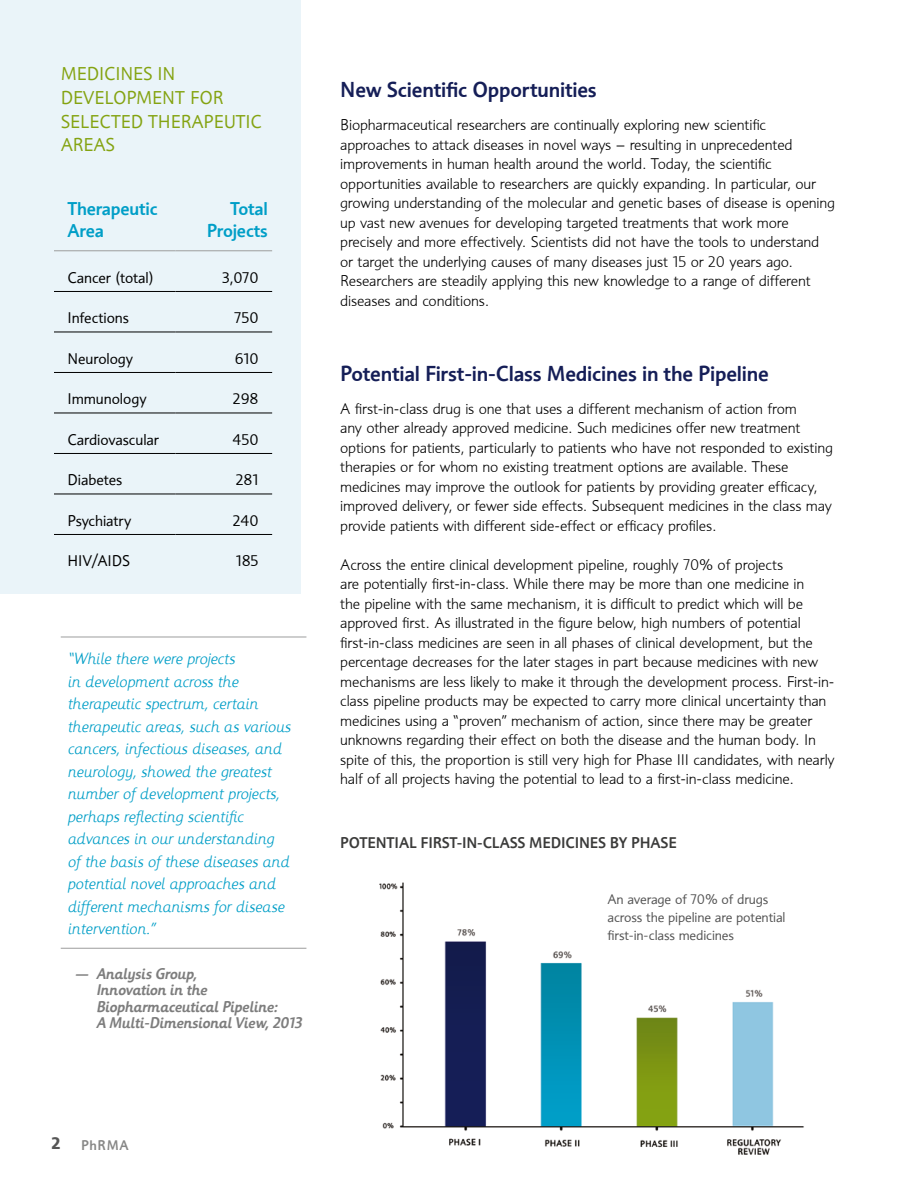
<style>
.page{position:relative;width:918px;height:1188px;background:#fff}
.page>*{position:absolute;margin:0;border:0;box-sizing:border-box;transform-origin:0 0}
.t1{font:500 21px "Informa";letter-spacing:-.01em;color:#151e57}
.t2{font:18px/24px "Informa";letter-spacing:-.01em;color:#84a311}
.t3{font:500 18px/22.5px "Informa";letter-spacing:-.01em;color:#009ec7}
.t4{font:italic 300 15.75px/22.5px "Informa";letter-spacing:-.01em;color:#009ec7}
.t5{font:300 15px/19.5px "Informa";letter-spacing:-.01em;color:#000}
.t6{font:15px "Informa";letter-spacing:-.005em;color:#000}
.t7{font:italic 500 15px/16.5px "Informa";letter-spacing:-.01em;color:#7d7d7d}
.t8{font:500 15px "Informa";letter-spacing:-.01em;color:#3b3b3a}
.t9{font:13.5px/18px "Informa";letter-spacing:-.01em;color:#565656}
.t10{font:500 13.5px "Informa";letter-spacing:.05em;color:#878786}
.s1{font-weight:700;font-size:16.5px;color:#565656}
</style>
<div class="page">
<img style="left:379px;top:882px;width:425px;height:273px">
<div style="left:0;top:0;width:300px;height:594px;background:#eaf4f9"></div>
<hr style="left:54px;top:250px;width:122px;height:1px;background:#9c9d9d">
<hr style="left:176px;top:250px;width:96px;height:1px;background:#9c9d9d">
<hr style="left:54px;top:291px;width:122px;height:1px;background:#000">
<hr style="left:176px;top:291px;width:96px;height:1px;background:#000">
<hr style="left:54px;top:332px;width:122px;height:1px;background:#000">
<hr style="left:176px;top:332px;width:96px;height:1px;background:#000">
<hr style="left:54px;top:372px;width:122px;height:1px;background:#000">
<hr style="left:176px;top:372px;width:96px;height:1px;background:#000">
<hr style="left:54px;top:413px;width:122px;height:1px;background:#000">
<hr style="left:176px;top:413px;width:96px;height:1px;background:#000">
<hr style="left:54px;top:453px;width:122px;height:1px;background:#000">
<hr style="left:176px;top:453px;width:96px;height:1px;background:#000">
<hr style="left:54px;top:494px;width:122px;height:1px;background:#000">
<hr style="left:176px;top:494px;width:96px;height:1px;background:#000">
<hr style="left:54px;top:534px;width:122px;height:1px;background:#000">
<hr style="left:176px;top:534px;width:96px;height:1px;background:#000">
<hr style="left:61px;top:637px;width:245px;height:1px;background:#9c9d9d">
<hr style="left:61px;top:948px;width:245px;height:1px;background:#9c9d9d">
<p class="t2" style="left:61px;top:61px;width:203px">Medicines in<br>Development for<br>Selected Therapeutic<br>Areas</p>
<p class="t3" style="left:68px;top:197px;width:92px">Therapeutic<br>Area</p>
<p class="t3" style="left:207px;top:197px;width:63px;text-align:right">Total<br>Projects</p>
<p class="t6" style="left:68px;top:268px;width:88px">Cancer (total)</p>
<p class="t6" style="left:222px;top:268px;width:38px">3,070</p>
<p class="t6" style="left:68px;top:309px;width:63px">I nfections</p>
<p class="t6" style="left:234px;top:309px;width:26px">750</p>
<p class="t6" style="left:68px;top:349px;width:67px">N eurology</p>
<p class="t6" style="left:235px;top:349px;width:25px">610</p>
<p class="t6" style="left:68px;top:390px;width:81px">I mmunology</p>
<p class="t6" style="left:233px;top:390px;width:27px">298</p>
<p class="t6" style="left:68px;top:430px;width:93px">Cardiovascular</p>
<p class="t6" style="left:233px;top:430px;width:28px">450</p>
<p class="t6" style="left:68px;top:471px;width:57px">Diabetes</p>
<p class="t6" style="left:236px;top:471px;width:24px">281</p>
<p class="t6" style="left:68px;top:511px;width:65px">Psychiatry</p>
<p class="t6" style="left:233px;top:511px;width:27px">240</p>
<p class="t6" style="left:68px;top:552px;width:63px">HIV/AI DS</p>
<p class="t6" style="left:236px;top:552px;width:24px">185</p>
<p class="t4" style="left:68px;top:648px;width:225px">“While there were projects<br>in development across the therapeutic spectrum, certain therapeutic areas, such as various cancers, infectious diseases, and neurology, showed the greatest number of development projects, perhaps reflecting scientific advances in our understanding of the basis of these diseases and potential novel approaches and different mechanisms for disease intervention.”</p>
<p class="t7" style="left:96px;top:965px;width:207px;text-indent:-21px">— Analysis Group,<br>Innovation in the<br>Biopharmaceutical Pipeline:<br>A Multi-Dimensional View, 2013</p>
<h1 class="t1" style="left:340px;top:77px;width:258px">New Scientific Opportunities</h1>
<p class="t5" style="left:340px;top:115px;width:496px">Biopharmaceutical researchers are continually exploring new scientific approaches to attack diseases in novel ways – resulting in unprecedented improvements in human health around the world. Today, the scientific opportunities available to researchers are quickly expanding. In particular, our growing understanding of the molecular and genetic bases of disease is opening up vast new avenues for developing targeted treatments that work more precisely and more effectively. Scientists did not have the tools to understand or target the underlying causes of many diseases just 15 or 20 years ago.<br>Researchers are steadily applying this new knowledge to a range of different diseases and conditions.</p>
<h1 class="t1" style="left:340px;top:361px;width:430px">Potential First-in-Class Medicines in the Pipeline</h1>
<p class="t5" style="left:340px;top:399px;width:494px">A first-in-class drug is one that uses a different mechanism of action from<br>any other already approved medicine. Such medicines offer new treatment options for patients, particularly to patients who have not responded to existing therapies or for whom no existing treatment options are available. These medicines may improve the outlook for patients by providing greater efficacy, improved delivery, or fewer side effects. Subsequent medicines in the class may provide patients with different side-effect or efficacy profiles.</p>
<p class="t5" style="left:340px;top:555px;width:496px">Across the entire clinical development pipeline, roughly 70% of projects<br>are potentially first-in-class. While there may be more than one medicine in<br>the pipeline with the same mechanism, it is difficult to predict which will be approved first. As illustrated in the figure below, high numbers of potential first-in-class medicines are seen in all phases of clinical development, but the percentage decreases for the later stages in part because medicines with new mechanisms are less likely to make it through the development process. First-in&shy;class pipeline products may be expected to carry more clinical uncertainty than medicines using a “proven” mechanism of action, since there may be greater unknowns regarding their effect on both the disease and the human body. In spite of this, the proportion is still very high for Phase III candidates, with nearly half of all projects having the potential to lead to a first-in-class medicine.</p>
<p class="t8" style="left:340px;top:834px;width:338px">Potential First-in -Class Medicin es by Phase</p>
<p class="t9" style="left:608px;top:890px;width:180px">An average of 70% of drugs across the pipeline are potential first-in-class medicines</p>
<p class="t10" style="left:51px;top:1138px;width:79px"><span class="s1">2</span> phrma</p>
</div>
